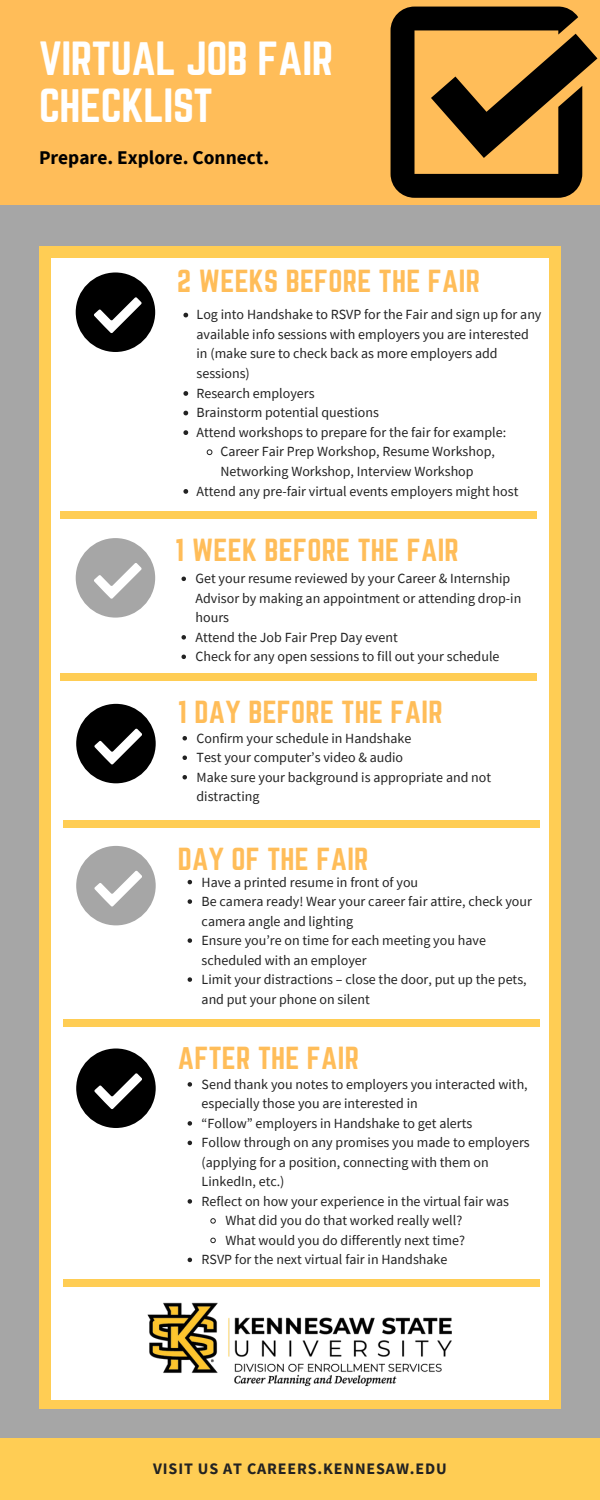
<style>
.page{position:relative;width:600px;height:1500px;background:#a6a6a6}
.page>*{position:absolute;margin:0;border:0;box-sizing:border-box;transform-origin:0 0}
.t1{font:42px/47.2px "Norwester";letter-spacing:-.01em;color:#fff}
.t2{font:28px "Norwester";letter-spacing:.01em;color:#ffbd59}
.t3{font:700 19.4px "Source Sans Pro";color:#000}
.t4{font:700 16px "Source Sans Pro";letter-spacing:.055em;color:#222}
.t5{font:14px/19.5px "Source Sans Pro";color:#222}
</style>
<div class="page">
<div style="left:0;top:0;width:600px;height:205px;background:#ffbd59"></div>
<div style="left:39px;top:246px;width:522px;height:1162px;background:#ffcd54"></div>
<div style="left:51px;top:258px;width:498px;height:1142px;background:#fff"></div>
<div style="left:0;top:1439px;width:600px;height:61px;background:#ffcd54"></div>
<div style="left:63px;top:1279px;width:476px;height:8px;background:#ffcd54"></div>
<svg style="left:582px;top:41px;width:15px;height:117px"></svg>
<svg style="left:391px;top:7px;width:191px;height:191px;fill:#000"></svg>
<svg style="left:76px;top:272px;width:79px;height:80px"></svg>
<svg style="left:76px;top:538px;width:79px;height:80px"></svg>
<svg style="left:76px;top:704px;width:80px;height:79px"></svg>
<svg style="left:76px;top:846px;width:80px;height:79px"></svg>
<svg style="left:76px;top:1048px;width:80px;height:80px"></svg>
<div style="left:64px;top:1019px;width:476px;height:8px;background:#ffcd54"></div>
<div style="left:64px;top:820px;width:476px;height:7px;background:#ffcd54"></div>
<div style="left:60px;top:673px;width:476px;height:8px;background:#ffcd54"></div>
<div style="left:60px;top:512px;width:476px;height:7px;background:#ffcd54"></div>
<img style="left:147px;top:1302px;width:305px;height:85px">
<svg style="left:183px;top:313px;width:5px;height:4px"></svg>
<svg style="left:183px;top:391px;width:5px;height:5px"></svg>
<svg style="left:183px;top:411px;width:5px;height:4px"></svg>
<svg style="left:183px;top:430px;width:5px;height:5px"></svg>
<svg style="left:206px;top:449px;width:7px;height:6px"></svg>
<svg style="left:183px;top:489px;width:5px;height:5px"></svg>
<svg style="left:188px;top:880px;width:4px;height:4px"></svg>
<svg style="left:188px;top:899px;width:4px;height:5px"></svg>
<svg style="left:188px;top:938px;width:4px;height:5px"></svg>
<svg style="left:188px;top:977px;width:4px;height:5px"></svg>
<svg style="left:188px;top:1082px;width:4px;height:5px"></svg>
<svg style="left:188px;top:1121px;width:4px;height:5px"></svg>
<svg style="left:188px;top:1141px;width:4px;height:4px"></svg>
<svg style="left:188px;top:1199px;width:4px;height:5px"></svg>
<svg style="left:210px;top:1218px;width:6px;height:6px"></svg>
<svg style="left:210px;top:1237px;width:6px;height:7px"></svg>
<svg style="left:188px;top:1258px;width:4px;height:4px"></svg>
<svg style="left:181px;top:577px;width:5px;height:4px"></svg>
<svg style="left:181px;top:635px;width:5px;height:5px"></svg>
<svg style="left:181px;top:655px;width:5px;height:4px"></svg>
<svg style="left:183px;top:736px;width:4px;height:4px"></svg>
<svg style="left:183px;top:755px;width:4px;height:5px"></svg>
<svg style="left:183px;top:775px;width:4px;height:4px"></svg>
<h1 class="t1" style="left:39px;top:37px;width:296px">VIRTUAL JOB FAIR<br>CHECKLIST</h1>
<h3 class="t3" style="left:39px;top:145px;width:232px">Prepare. Explore. Connect.</h3>
<h2 class="t2" style="left:177px;top:268px;width:304px">2 WEEKS BEFORE THE FAIR</h2>
<p class="t5" style="left:197px;top:305px;width:346px">Log into Handshake to RSVP for the Fair and sign up for any</p>
<p class="t5" style="left:197px;top:324px;width:334px">available info sessions with employers you are interested</p>
<p class="t5" style="left:197px;top:344px;width:303px">in (make sure to check back as more employers add</p>
<p class="t5" style="left:197px;top:363px;width:55px">sessions)</p>
<p class="t5" style="left:197px;top:383px;width:120px">Research employers</p>
<p class="t5" style="left:197px;top:402px;width:184px">Brainstorm potential questions</p>
<p class="t5" style="left:197px;top:422px;width:311px">Attend workshops to prepare for the fair for example:</p>
<p class="t5" style="left:220px;top:442px;width:276px">Career Fair Prep Workshop, Resume Workshop,</p>
<p class="t5" style="left:220px;top:461px;width:255px">Networking Workshop, Interview Workshop</p>
<p class="t5" style="left:197px;top:481px;width:323px">Attend any pre-fair virtual events employers might host</p>
<h2 class="t2" style="left:175px;top:537px;width:285px">1 WEEK BEFORE THE FAIR</h2>
<p class="t5" style="left:196px;top:569px;width:327px">Get your resume reviewed by your Career &amp; Internship Advisor by making an appointment or attending drop-in hours<br>Attend the Job Fair Prep Day event<br>Check for any open sessions to fill out your schedule</p>
<h2 class="t2" style="left:178px;top:699px;width:266px">1 DAY BEFORE THE FAIR</h2>
<p class="t5" style="left:197px;top:728px;width:296px">Confirm your schedule in Handshake<br>Test your computer’s video &amp; audio<br>Make sure your background is appropriate and not distracting</p>
<h2 class="t2" style="left:178px;top:845px;width:192px">DAY OF THE FAIR</h2>
<p class="t5" style="left:202px;top:872px;width:332px">Have a printed resume in front of you<br>Be camera ready! Wear your career fair attire, check your camera angle and lighting<br>Ensure you’re on time for each meeting you have scheduled with an employer<br>Limit your distractions – close the door, put up the pets, and put your phone on silent</p>
<h2 class="t2" style="left:178px;top:1045px;width:183px">AFTER THE FAIR</h2>
<p class="t5" style="left:202px;top:1074px;width:328px">Send thank you notes to employers you interacted with,</p>
<p class="t5" style="left:202px;top:1094px;width:218px">especially those you are interested in</p>
<p class="t5" style="left:202px;top:1113px;width:272px">“Follow” employers in Handshake to get alerts</p>
<p class="t5" style="left:202px;top:1133px;width:330px">Follow through on any promises you made to employers</p>
<p class="t5" style="left:202px;top:1152px;width:289px">(applying for a position, connecting with them on</p>
<p class="t5" style="left:202px;top:1172px;width:84px">LinkedIn, etc.)</p>
<p class="t5" style="left:202px;top:1191px;width:309px">Reflect on how your experience in the virtual fair was</p>
<p class="t5" style="left:225px;top:1211px;width:238px">What did you do that worked really well?</p>
<p class="t5" style="left:225px;top:1230px;width:241px">What would you do differently next time?</p>
<p class="t5" style="left:202px;top:1250px;width:247px">RSVP for the next virtual fair in Handshake</p>
<p class="t4" style="left:153px;top:1458px;width:295px">VISIT US AT CAREERS.KENNESAW.EDU</p>
</div>
